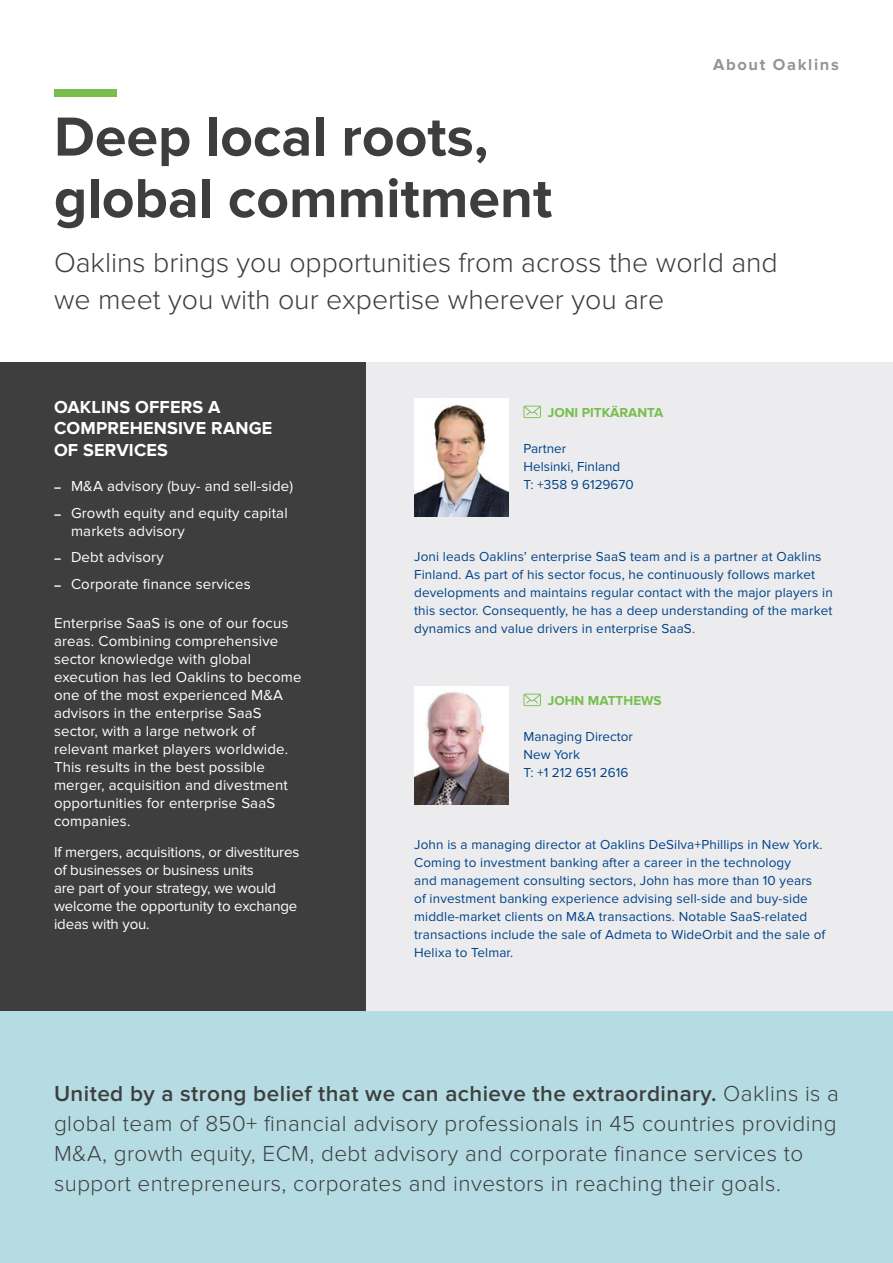
<style>
.page{position:relative;width:893px;height:1263px;background:#fff}
.page>*{position:absolute;margin:0;border:0;box-sizing:border-box;transform-origin:0 0}
._03_headline_level_1{font:700 57px/61.5px "Proxima Nova";color:#3e3e3f}
._03_headline_level_1-2{font:300 28.5px/37.5px "Proxima Nova";color:#3e3e3f}
._03_headline_level_1-3{font:300 22.5px/30px "Proxima Nova";letter-spacing:.02em;color:#3e3e3f}
._04_headline_level_2{font:700 18px/21.6px "Proxima Nova";letter-spacing:.01em;color:#fff}
._03_headline_level_1-4{font:700 16.5px "Proxima Nova";letter-spacing:.1em;color:#939598}
._04_headline_level_2-2{font:15px/18px "Proxima Nova";letter-spacing:.01em;color:#fff}
._01_bodycopy{font:15px/18px "Proxima Nova";letter-spacing:-.01em;color:#fff}
._01_bodycopy-2{font:13.5px/18px "Proxima Nova";letter-spacing:.01em;color:#004389}
.t1{font:700 13.5px "Proxima Nova";color:#77be4e}
.s1{font-weight:700;font-size:12px}
.s2{font-weight:600}
</style>
<div class="page">
<div style="left:0;top:1011px;width:893px;height:252px;background:#b6dce3"></div>
<div style="left:54px;top:89px;width:63px;height:8px;background:#77be4e"></div>
<div style="left:366px;top:363px;width:527px;height:648px;background:#ececee"></div>
<div style="left:0;top:363px;width:366px;height:648px;background:#3e3e3f"></div>
<svg style="left:523px;top:406px;width:18px;height:12px"></svg>
<svg style="left:523px;top:694px;width:18px;height:12px"></svg>
<img style="left:414px;top:399px;width:94px;height:117px">
<img style="left:414px;top:687px;width:94px;height:117px">
<p class="_03_headline_level_1-4" style="left:713px;top:55px;width:127px">About Oaklins</p>
<p class="_03_headline_level_1" style="left:54px;top:107px;width:500px">Deep local roots, global commitment</p>
<p class="_03_headline_level_1-2" style="left:54px;top:245px;width:725px">Oaklins brings you opportunities from across the world and we meet you with our expertise wherever you are</p>
<p class="_04_headline_level_2" style="left:54px;top:396px;width:220px">OAKLINS OFFERS A<br>COMPREHENSIVE RANGE<br>OF SERVICES</p>
<p class="_04_headline_level_2-2" style="left:54px;top:477px;width:241px"><span class="s1">―</span> M&amp;A advisory (buy- and sell-side)</p>
<p class="_04_headline_level_2-2" style="left:71px;top:504px;width:218px;text-indent:-17px"><span class="s1">―</span> Growth equity and equity capital markets advisory</p>
<p class="_04_headline_level_2-2" style="left:54px;top:548px;width:111px"><span class="s1">―</span> Debt advisory</p>
<p class="_04_headline_level_2-2" style="left:54px;top:575px;width:198px"><span class="s1">―</span> Corporate finance services</p>
<p class="_04_headline_level_2-2" style="left:54px;top:614px;width:249px">Enterprise SaaS is one of our focus areas. Combining comprehensive sector knowledge with global execution has led Oaklins to become one of the most experienced M&amp;A advisors in the enterprise SaaS sector, with a large network of relevant market players worldwide.<br>This results in the best possible merger, acquisition and divestment opportunities for enterprise SaaS companies.</p>
<p class="_01_bodycopy" style="left:54px;top:843px;width:247px">If mergers, acquisitions, or divestitures of businesses or business units<br>are part of your strategy, we would welcome the opportunity to exchange ideas with you.</p>
<p class="t1" style="left:548px;top:404px;width:117px">JONI PITKÄRANTA</p>
<p class="_01_bodycopy-2" style="left:523px;top:439px;width:44px">Partner</p>
<p class="_01_bodycopy-2" style="left:523px;top:457px;width:98px">Helsinki, Finland</p>
<p class="_01_bodycopy-2" style="left:523px;top:475px;width:112px">T: +358 9 6129670</p>
<p class="_01_bodycopy-2" style="left:414px;top:547px;width:420px">Joni leads Oaklins’ enterprise SaaS team and is a partner at Oaklins Finland. As part of his sector focus, he continuously follows market developments and maintains regular contact with the major players in this sector. Consequently, he has a deep understanding of the market dynamics and value drivers in enterprise SaaS.</p>
<p class="t1" style="left:548px;top:692px;width:115px">JOHN MATTHEWS</p>
<p class="_01_bodycopy-2" style="left:523px;top:727px;width:111px">Managing Director</p>
<p class="_01_bodycopy-2" style="left:523px;top:745px;width:58px">New York</p>
<p class="_01_bodycopy-2" style="left:523px;top:763px;width:106px">T: +1 212 651 2616</p>
<p class="_01_bodycopy-2" style="left:414px;top:835px;width:413px">John is a managing director at Oaklins DeSilva+Phillips in New York.<br>Coming to investment banking after a career in the technology<br>and management consulting sectors, John has more than 10 years of investment banking experience advising sell-side and buy-side middle-market clients on M&amp;A transactions. Notable SaaS-related transactions include the sale of Admeta to WideOrbit and the sale of Helixa to Telmar.</p>
<p class="_03_headline_level_1-3" style="left:54px;top:1079px;width:786px"><span class="s2">United by a strong belief that we can achieve the extraordinary.</span> Oaklins is a global team of 850+ financial advisory professionals in 45 countries providing M&amp;A, growth equity, ECM, debt advisory and corporate finance services to support entrepreneurs, corporates and investors in reaching their goals.</p>
</div>
